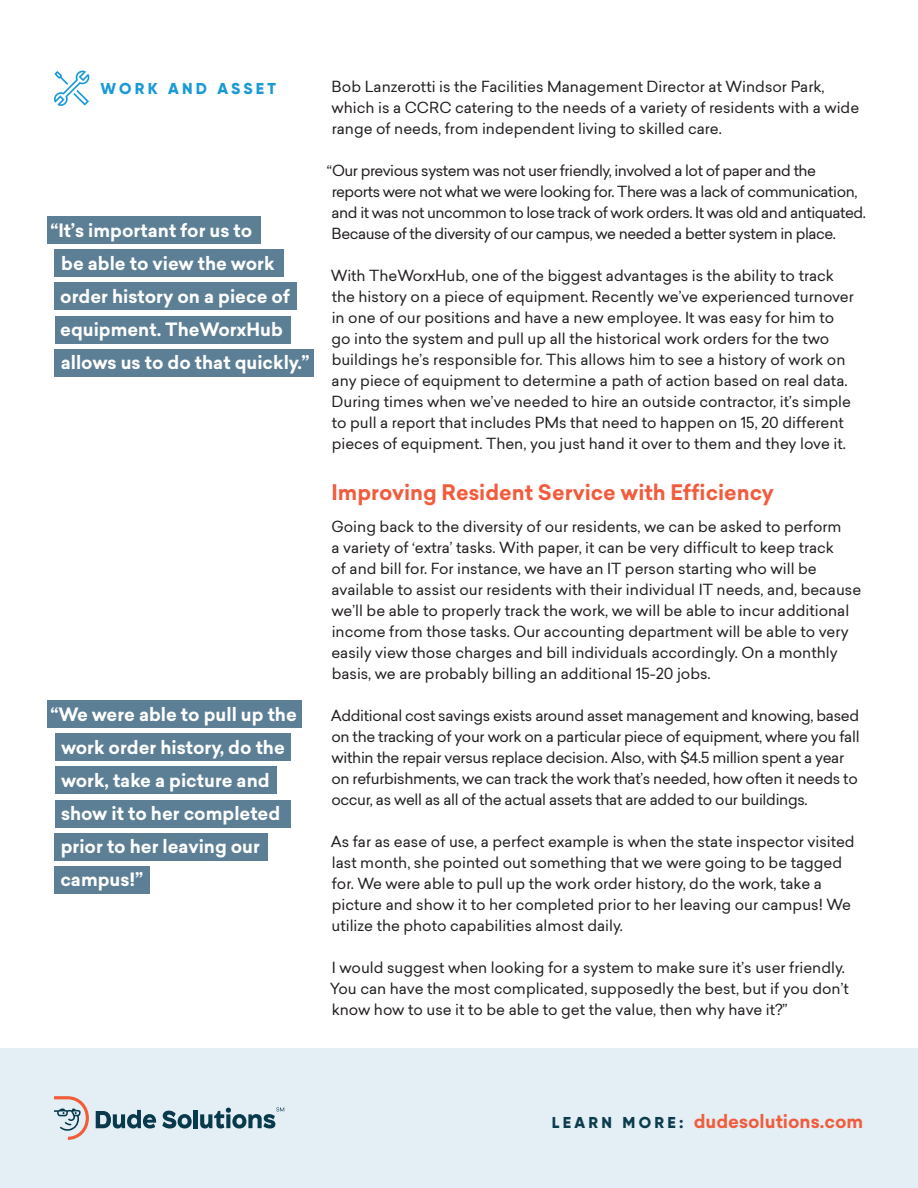
<style>
.page{position:relative;width:918px;height:1188px;background:#fff}
.page>*{position:absolute;margin:0;border:0;box-sizing:border-box;transform-origin:0 0}
.t1{font:700 21px "Sailec";color:#f15c3d}
.t2{font:700 18px/33px "Sailec";color:#fff}
.t3{font:700 18px "Sailec";color:#f15c3d}
.t4{font:800 15.75px "Gilroy";letter-spacing:.21em;color:#199ad7}
.t5{font:15px/21px "Sailec";color:#231f20}
.t6{font:15px/21px "Sailec";letter-spacing:-.02em;color:#231f20}
.t7{font:15px/21px "Sailec";letter-spacing:-.03em;color:#231f20}
.s1{font-family:"Gilroy";font-weight:800;font-size:15.75px;color:#0b3c4b}
</style>
<div class="page">
<div style="left:0;top:1048px;width:918px;height:140px;background:#e3eef5"></div>
<svg style="left:54px;top:1096px;width:35px;height:44px"></svg>
<svg style="left:96px;top:1110px;width:60px;height:18px"></svg>
<svg style="left:162px;top:1111px;width:30px;height:17px"></svg>
<hr style="left:194px;top:1110px;width:4px;height:18px;background:#093a4c">
<svg style="left:200px;top:1107px;width:84px;height:21px"></svg>
<div style="left:55px;top:283px;width:242px;height:27px;background:#5d7f95"></div>
<div style="left:55px;top:767px;width:221px;height:27px;background:#5d7f95"></div>
<div style="left:55px;top:316px;width:236px;height:27px;background:#5d7f95"></div>
<div style="left:55px;top:800px;width:236px;height:27px;background:#5d7f95"></div>
<div style="left:55px;top:349px;width:259px;height:28px;background:#5d7f95"></div>
<div style="left:55px;top:833px;width:213px;height:28px;background:#5d7f95"></div>
<div style="left:55px;top:866px;width:95px;height:28px;background:#5d7f95"></div>
<div style="left:55px;top:249px;width:229px;height:28px;background:#5d7f95"></div>
<div style="left:55px;top:733px;width:236px;height:28px;background:#5d7f95"></div>
<div style="left:47px;top:216px;width:213px;height:28px;background:#5d7f95"></div>
<div style="left:47px;top:700px;width:254px;height:28px;background:#5d7f95"></div>
<svg style="left:54px;top:71px;width:35px;height:35px"></svg>
<p class="t4" style="left:101px;top:78px;width:177px">WORK AND ASSET</p>
<p class="t2" style="left:60px;top:214px;width:251px;text-indent:-10px">“It’s important for us to<br>be able to view the work order history on a piece of equipment. TheWorxHub allows us to do that quickly.”</p>
<p class="t2" style="left:60px;top:698px;width:238px;text-indent:-10px">“We were able to pull up the work order history, do the work, take a picture and show it to her completed prior to her leaving our campus!”</p>
<p class="t5" style="left:332px;top:76px;width:529px">Bob Lanzerotti is the Facilities Management Director at Windsor Park, which is a CCRC catering to the needs of a variety of residents with a wide range of needs, from independent living to skilled care.</p>
<p class="t7" style="left:332px;top:160px;width:536px;text-indent:-5px">“Our previous system was not user friendly, involved a lot of paper and the reports were not what we were looking for. There was a lack of communication, and it was not uncommon to lose track of work orders. It was old and antiquated.<br>Because of the diversity of our campus, we needed a better system in place.</p>
<p class="t5" style="left:331px;top:265px;width:525px">With TheWorxHub, one of the biggest advantages is the ability to track the history on a piece of equipment. Recently we’ve experienced turnover in one of our positions and have a new employee. It was easy for him to go into the system and pull up all the historical work orders for the two buildings he’s responsible for. This allows him to see a history of work on any piece of equipment to determine a path of action based on real data.<br>During times when we’ve needed to hire an outside contractor, it’s simple to pull a report that includes PMs that need to happen on 15, 20 different pieces of equipment. Then, you just hand it over to them and they love it.</p>
<h1 class="t1" style="left:332px;top:478px;width:444px">Improving Resident Service with Efficiency</h1>
<p class="t5" style="left:331px;top:516px;width:531px">Going back to the diversity of our residents, we can be asked to perform<br>a variety of ‘extra’ tasks. With paper, it can be very difficult to keep track<br>of and bill for. For instance, we have an IT person starting who will be available to assist our residents with their individual IT needs, and, because we’ll be able to properly track the work, we will be able to incur additional income from those tasks. Our accounting department will be able to very easily view those charges and bill individuals accordingly. On a monthly basis, we are probably billing an additional 15-20 jobs.</p>
<p class="t6" style="left:331px;top:705px;width:530px">Additional cost savings exists around asset management and knowing, based on the tracking of your work on a particular piece of equipment, where you fall within the repair versus replace decision. Also, with $4.5 million spent a year on refurbishments, we can track the work that’s needed, how often it needs to occur, as well as all of the actual assets that are added to our buildings.</p>
<p class="t5" style="left:331px;top:831px;width:525px">As far as ease of use, a perfect example is when the state inspector visited last month, she pointed out something that we were going to be tagged for. We were able to pull up the work order history, do the work, take a picture and show it to her completed prior to her leaving our campus! We utilize the photo capabilities almost daily.</p>
<p class="t5" style="left:330px;top:957px;width:520px">I would suggest when looking for a system to make sure it’s user friendly.<br>You can have the most complicated, supposedly the best, but if you don’t know how to use it to be able to get the value, then why have it?”</p>
<p class="t3" style="left:552px;top:1109px;width:313px"><span class="s1">L E A R N M O R E :</span> dudesolutions.com</p>
</div>
